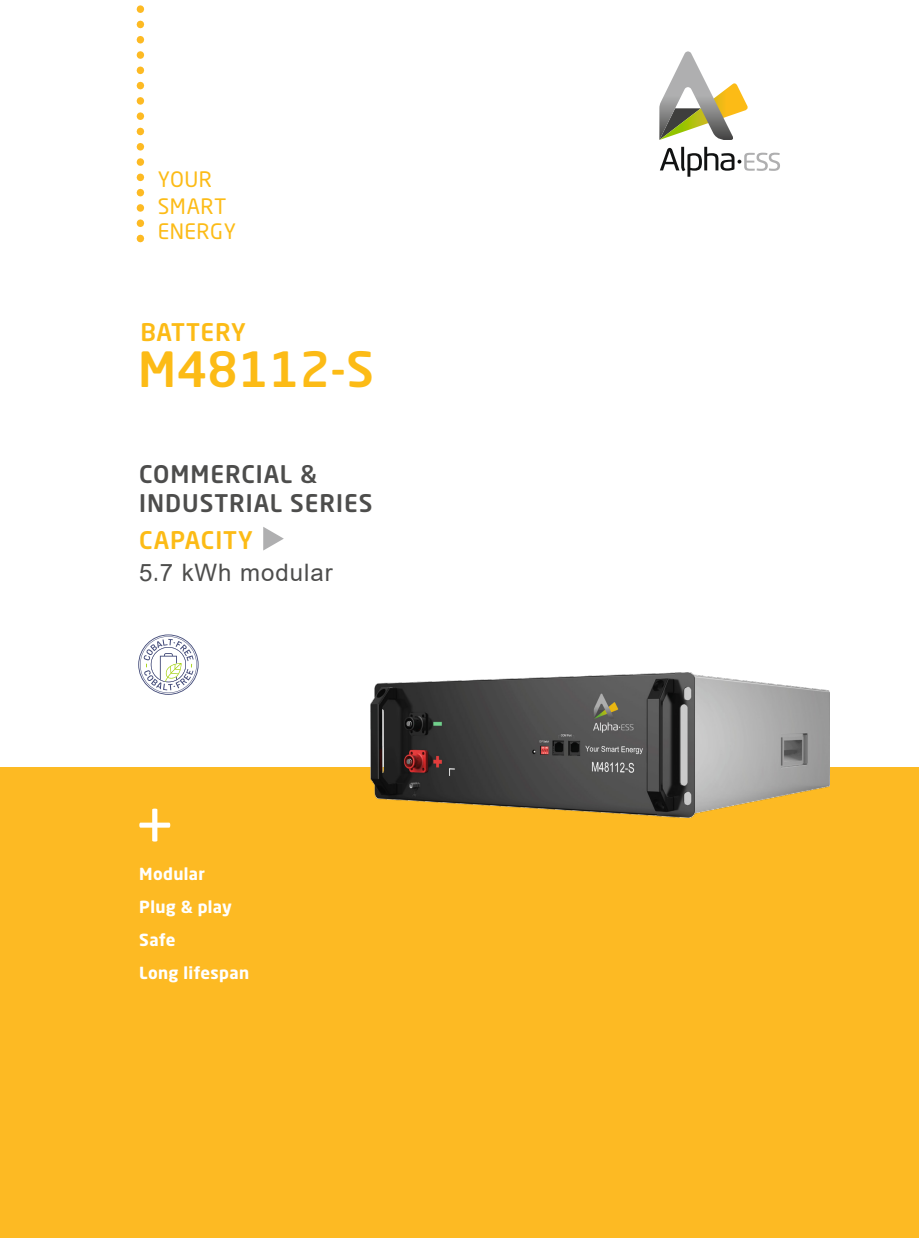
<style>
.page{position:relative;width:919px;height:1238px;background:#fff}
.page>*{position:absolute;margin:0;border:0;box-sizing:border-box;transform-origin:0 0}
.t1{font:500 48px "Neo Sans Std";letter-spacing:.01em;color:#fcbb16}
.t2{font:500 24px/28.8px "Neo Sans Std";letter-spacing:.04em;color:#4d4d4c}
.t3{font:24px "Arial";letter-spacing:.04em;color:#4d4d4c}
.t4{font:500 24px "Neo Sans Std";letter-spacing:.04em;color:#fcbb16}
.t5{font:500 24px "Neo Sans Std";letter-spacing:.02em;color:#fcbb16}
.t6{font:21px "Neo Sans Std";letter-spacing:.02em;color:#fcbb16}
.t7{font:700 16.5px/33.2px "Neo Sans Std";letter-spacing:.02em;color:#fff}
.s1{font-family:"Neo Sans Std"}
</style>
<div class="page">
<div style="left:0;top:767px;width:918px;height:470px;background:#fdba23"></div>
<svg style="left:137px;top:9px;width:7px;height:234px"></svg>
<svg style="left:139px;top:808px;width:31px;height:33px"></svg>
<svg style="left:263px;top:527px;width:21px;height:23px"></svg>
<img style="left:370px;top:672px;width:459px;height:145px">
<svg style="left:659px;top:147px;width:121px;height:30px"></svg>
<svg style="left:659px;top:51px;width:89px;height:89px"></svg>
<svg style="left:138px;top:634px;width:60px;height:60px"></svg>
<p class="t6" style="left:158px;top:166px;width:55px">YOUR</p>
<p class="t6" style="left:158px;top:219px;width:80px">ENERGY</p>
<p class="t6" style="left:158px;top:193px;width:70px">SMART</p>
<h2 class="t5" style="left:140px;top:317px;width:107px">BATTERY</h2>
<h1 class="t1" style="left:138px;top:339px;width:237px">M48112-S</h1>
<h2 class="t2" style="left:139px;top:459px;width:235px">COMMERCIAL &amp;<br>INDUSTRIAL SERIES</h2>
<h2 class="t4" style="left:139px;top:524px;width:115px">CAPACITY</h2>
<h2 class="t3" style="left:139px;top:556px;width:195px">5<span class="s1">.</span>7 kWh modular</h2>
<p class="t7" style="left:139px;top:856px;width:111px">Modular<br>Plug &amp; play<br>Safe<br>Long lifespan</p>
</div>
